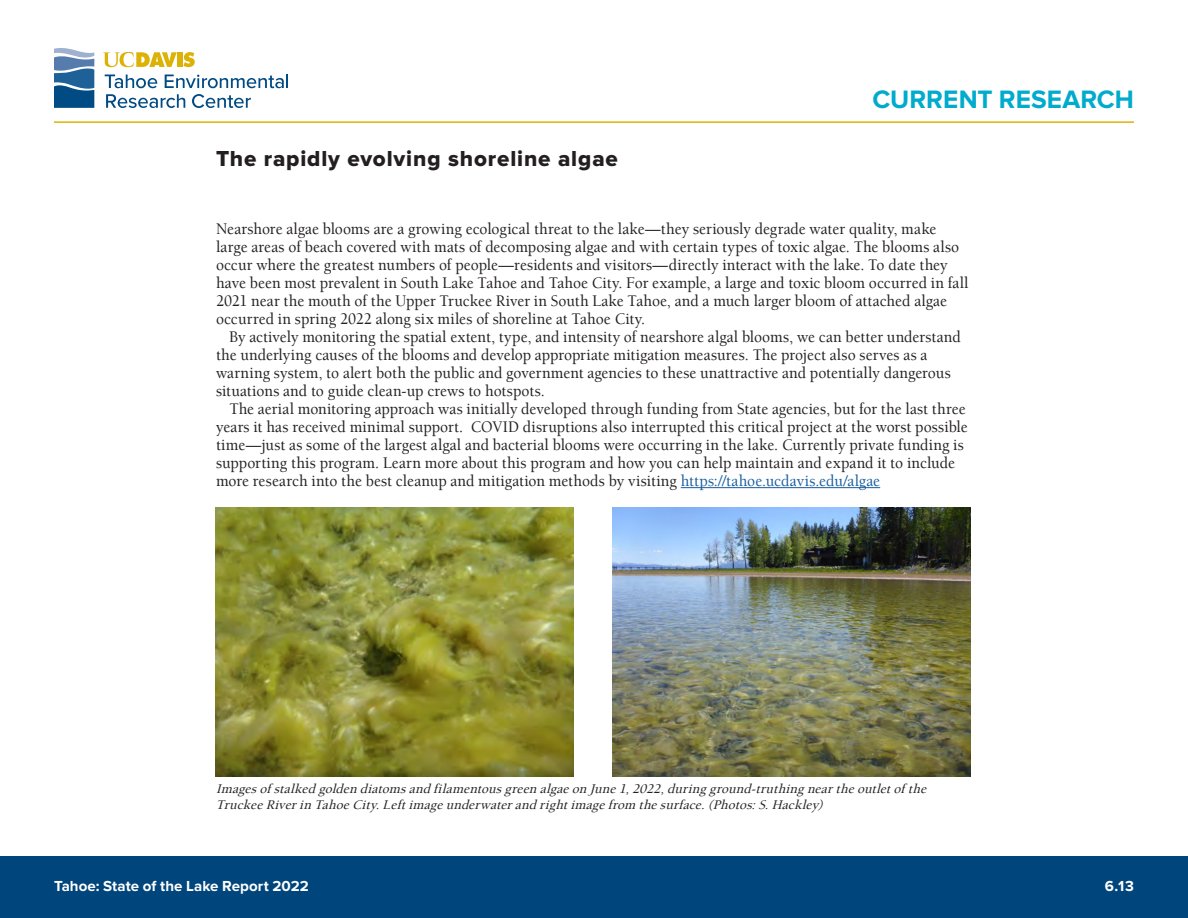
<style>
.page{position:relative;width:1188px;height:918px;background:#fff}
.page>*{position:absolute;margin:0;border:0;box-sizing:border-box;transform-origin:0 0}
.t1{font:700 26.1px "Proxima Nova";color:#00abcd}
._02_Title{font:22.5px "Proxima Nova Extrabld";letter-spacing:.04em;color:#231f20}
._05_Text{font:500 16.5px/18px "Berkeley UC Davis";letter-spacing:.005em;color:#231f20;scale:.94 1}
.t2{font:700 15.15px "Proxima Nova";letter-spacing:.005em;color:#fff}
._05_Text-2{font:italic 500 13.5px/16.5px "Berkeley UC Davis";letter-spacing:.02em;color:#231f20}
.s1{color:#175d9e}
</style>
<div class="page">
<div style="left:0;top:856px;width:1188px;height:62px;background:#00457b"></div>
<hr style="left:54px;top:121px;width:1080px;height:2px;background:#deb308">
<svg style="left:183px;top:52px;width:12px;height:15px"></svg>
<div style="left:177px;top:52px;width:5px;height:15px;background:#ddb207"></div>
<svg style="left:103px;top:52px;width:74px;height:15px"></svg>
<svg style="left:105px;top:75px;width:52px;height:13px"></svg>
<svg style="left:165px;top:75px;width:123px;height:13px"></svg>
<svg style="left:106px;top:94px;width:79px;height:14px"></svg>
<svg style="left:192px;top:94px;width:59px;height:14px"></svg>
<svg style="left:54px;top:48px;width:40px;height:60px;background:#4d7faa"></svg>
<hr style="left:681px;top:487px;width:199px;height:1px;background:#175d9e">
<img style="left:612px;top:508px;width:358px;height:269px">
<img style="left:216px;top:508px;width:358px;height:269px">
<p class="_02_Title" style="left:216px;top:146px;width:403px">The rapidly evolving shoreline algae</p>
<h1 class="t1" style="left:872px;top:85px;width:263px">CURRENT RESEARCH</h1>
<p class="_05_Text" style="left:216px;top:220px;width:802px">Nearshore algae blooms are a growing ecological threat to the lake—they seriously degrade water quality, make large areas of beach covered with mats of decomposing algae and with certain types of toxic algae. The blooms also occur where the greatest numbers of people—residents and visitors—directly interact with the lake. To date they have been most prevalent in South Lake Tahoe and Tahoe City. For example, a large and toxic bloom occurred in fall 2021 near the mouth of the Upper Truckee River in South Lake Tahoe, and a much larger bloom of attached algae occurred in spring 2022 along six miles of shoreline at Tahoe City.</p>
<p class="_05_Text" style="left:216px;top:328px;width:794px;text-indent:13px">By actively monitoring the spatial extent, type, and intensity of nearshore algal blooms, we can better understand the underlying causes of the blooms and develop appropriate mitigation measures. The project also serves as a warning system, to alert both the public and government agencies to these unattractive and potentially dangerous situations and to guide clean-up crews to hotspots.</p>
<p class="_05_Text" style="left:216px;top:400px;width:801px;text-indent:13px">The aerial monitoring approach was initially developed through funding from State agencies, but for the last three years it has received minimal support. COVID disruptions also interrupted this critical project at the worst possible time—just as some of the largest algal and bacterial blooms were occurring in the lake. Currently private funding is supporting this program. Learn more about this program and how you can help maintain and expand it to include more research into the best cleanup and mitigation methods by visiting <span class="s1">https://tahoe.ucdavis.edu/algae</span></p>
<p class="_05_Text-2" style="left:216px;top:780px;width:716px">Imagesof stalkedgoldendiatomsandfilamentousgreenalgaeonJune1,2022,duringground-truthingneartheoutletof the<br>TruckeeRiverinTahoeCity.Leftimageunderwaterandrightimagefrom thesurface.(Photos:S.Hackley)</p>
<p class="t2" style="left:54px;top:877px;width:256px">Tahoe: State of the Lake Report 2022</p>
<p class="t2" style="left:1105px;top:877px;width:31px">6.13</p>
</div>
